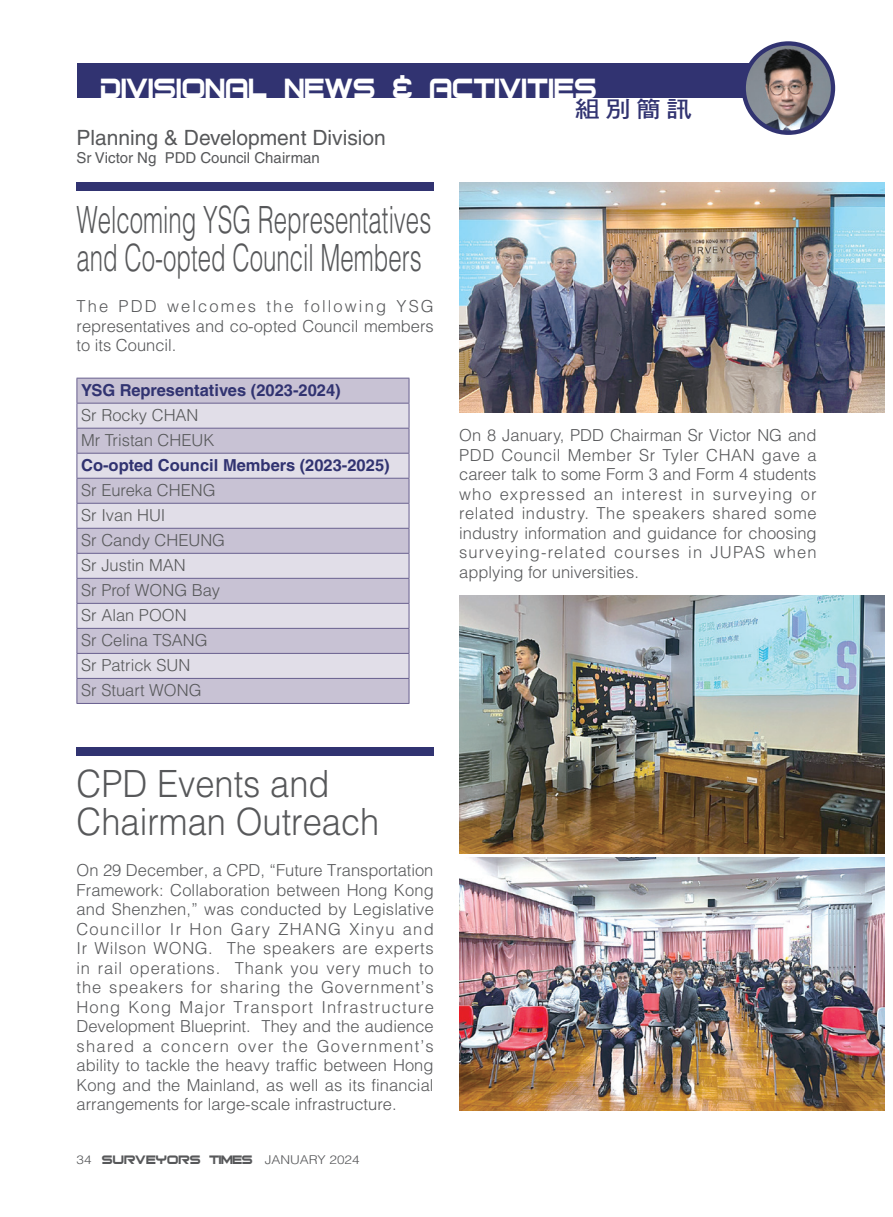
<style>
.page{position:relative;width:893px;height:1217px;background:#fff}
.page>*{position:absolute;margin:0;border:0;box-sizing:border-box;transform-origin:0 0}
.t1{font:300 37.5px/37.5px "Helvetica LT Std";color:#57585a;scale:.64 1}
.t2{font:300 37.5px/37.5px "Helvetica LT Std";color:#57585a;scale:.92 1}
.t3{font:37.5px "Bitsumishi";color:#fff;scale:.9 1}
.t4{font:22.95px "DF Hei Bd HK BF";color:#313371;scale:1.11 1}
.t5{font:21px "Helvetica LT Std";color:#57585a}
.t6{font:300 16.5px/19.5px "Helvetica LT Std";color:#57585a;text-align:justify}
.t7{font:700 16.5px "Helvetica LT Std";color:#313371}
.t8{font:16.5px "Bitsumishi";color:#57585a}
.t9{font:15px "Helvetica LT Std";color:#57585a}
.s1{font-family:"Helvetica LT Std";font-weight:300;font-size:12.15px}
</style>
<div class="page">
<div style="left:77px;top:64px;width:739px;height:34px;background:#313371"></div>
<svg style="left:742px;top:41px;width:93px;height:94px"></svg>
<img style="left:746px;top:46px;width:85px;height:85px;border-radius:42px">
<div style="left:77px;top:182px;width:357px;height:8px;background:#313371"></div>
<div style="left:77px;top:746px;width:357px;height:9px;background:#313371"></div>
<div style="left:78px;top:378px;width:331px;height:325px;background:#c8c2d4"></div>
<svg style="left:78px;top:403px;width:331px;height:275px;background:#d3cfdd"></svg>
<hr style="left:77px;top:377px;width:332px;height:1px;background:#675e8e">
<hr style="left:77px;top:402px;width:332px;height:1px;background:#675e8e">
<hr style="left:77px;top:427px;width:332px;height:1px;background:#675e8e">
<hr style="left:77px;top:452px;width:332px;height:1px;background:#675e8e">
<hr style="left:77px;top:477px;width:332px;height:1px;background:#675e8e">
<hr style="left:77px;top:503px;width:332px;height:1px;background:#675e8e">
<hr style="left:77px;top:528px;width:332px;height:1px;background:#675e8e">
<hr style="left:77px;top:553px;width:332px;height:1px;background:#675e8e">
<hr style="left:77px;top:578px;width:332px;height:1px;background:#675e8e">
<hr style="left:77px;top:603px;width:332px;height:1px;background:#675e8e">
<hr style="left:77px;top:628px;width:332px;height:1px;background:#675e8e">
<hr style="left:77px;top:653px;width:332px;height:1px;background:#675e8e">
<hr style="left:77px;top:678px;width:332px;height:1px;background:#675e8e">
<svg style="left:77px;top:378px;width:1px;height:325px"></svg>
<svg style="left:409px;top:378px;width:1px;height:325px"></svg>
<hr style="left:77px;top:703px;width:332px;height:1px;background:#675e8e">
<img style="left:459px;top:183px;width:425px;height:229px">
<img style="left:459px;top:595px;width:425px;height:258px">
<img style="left:459px;top:857px;width:425px;height:253px">
<h1 class="t3" style="left:101px;top:73px;width:553px">DIVISIONAL NEWS &amp; ACTIVITIES</h1>
<h2 class="t4" style="left:575px;top:97px;width:107px">組別簡訊</h2>
<p class="t5" style="left:77px;top:125px;width:311px">Planning &amp; Development Division</p>
<p class="t9" style="left:77px;top:149px;width:245px">Sr Victor Ng PDD Council Chairman</p>
<h1 class="t1" style="left:77px;top:201px;width:556px">Welcoming YSG Representatives and Co-opted Council Members</h1>
<p class="t6" style="left:77px;top:296px;width:359px">The PDD welcomes the following YSG representatives and co-opted Council members to its Council.</p>
<p class="t7" style="left:81px;top:380px;width:261px">YSG Representatives (2023-2024)</p>
<p class="t6" style="left:81px;top:402px;width:135px;line-height:25px">Sr Rocky CHAN<br>Mr Tristan CHEUK</p>
<p class="t7" style="left:81px;top:455px;width:310px">Co-opted Council Members (2023-2025)</p>
<p class="t6" style="left:81px;top:477px;width:145px;line-height:25px;text-align:left">Sr Eureka CHENG<br>Sr Ivan HUI<br>Sr Candy CHEUNG<br>Sr Justin MAN<br>Sr Prof WONG Bay<br>Sr Alan POON<br>Sr Celina TSANG<br>Sr Patrick SUN<br>Sr Stuart WONG</p>
<p class="t6" style="left:459px;top:425px;width:359px">On 8 January, PDD Chairman Sr Victor NG and PDD Council Member Sr Tyler CHAN gave a career talk to some Form 3 and Form 4 students who expressed an interest in surveying or related industry. The speakers shared some industry information and guidance for choosing surveying-related courses in JUPAS when applying for universities.</p>
<h1 class="t2" style="left:77px;top:764px;width:331px">CPD Events and<br>Chairman Outreach</h1>
<p class="t6" style="left:77px;top:860px;width:359px">On 29 December, a CPD, “Future Transportation Framework: Collaboration between Hong Kong and Shenzhen,” was conducted by Legislative Councillor Ir Hon Gary ZHANG Xinyu and Ir Wilson WONG. The speakers are experts in rail operations. Thank you very much to the speakers for sharing the Government’s Hong Kong Major Transport Infrastructure Development Blueprint. They and the audience shared a concern over the Government’s ability to tackle the heavy traffic between Hong Kong and the Mainland, as well as its financial arrangements for large-scale infrastructure.</p>
<p class="t8" style="left:77px;top:1152px;width:284px"><span class="s1">34</span> SURVEYORS TIMES <span class="s1">JANUARY 2024</span></p>
</div>
